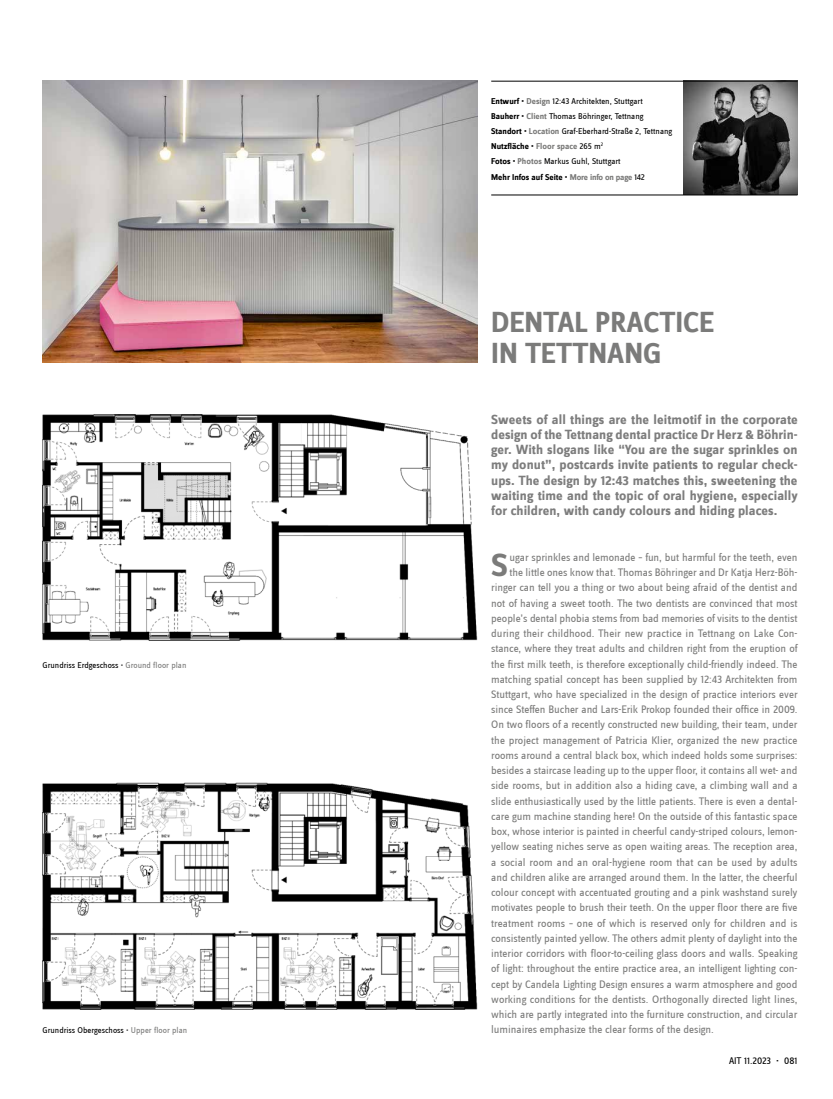
<style>
.page{position:relative;width:833px;height:1099px;background:#fff}
.page>*{position:absolute;margin:0;border:0;box-sizing:border-box;transform-origin:0 0}
.t1{font:700 33.25px "Zine Sans Dis";color:#7b7b7a}
.t2{font:700 30px/30.5px "Zine Sans Dis";color:#7b7b7a}
.t3{font:700 13.75px/15.2px "Zine Sans Dis";letter-spacing:.005em;color:#7d7d7d;text-align:justify}
.t4{font:11.25px "Zine Sans Dis";letter-spacing:-.005em;color:#7b7b7a}
.t5{font:10px "Zine Sans Dis";color:#000}
.t6{font:8.75px/15.2px "Zine Sans Dis";color:#000}
.s1{color:#7b7b7a}
.s2{font-weight:700}
.s3{font-weight:700;color:#7b7b7a}
</style>
<div class="page">
<img style="left:43px;top:81px;width:434px;height:281px">
<img style="left:683px;top:82px;width:114px;height:112px">
<hr style="left:491px;top:194px;width:306px;height:1px;background:#000">
<hr style="left:491px;top:81px;width:306px;height:1px;background:#000">
<img style="left:43px;top:414px;width:434px;height:227px">
<img style="left:43px;top:782px;width:434px;height:227px">
<p class="t6" style="left:43px;top:657px;width:145px">Grundriss Erdgeschoss • <span class="s1">Ground floor plan</span></p>
<p class="t6" style="left:43px;top:1023px;width:146px">Grundriss Obergeschoss • <span class="s1">Upper floor plan</span></p>
<p class="t6" style="left:491px;top:93px;width:182px"><span class="s2">Entwurf •</span> <span class="s3">Design</span> 12:43 Architekten, Stuttgart <span class="s2">Bauherr •</span> <span class="s3">Client</span> Thomas Böhringer, Tettnang <span class="s2">Standort •</span> <span class="s3">Location</span> Graf-Eberhard-Straße 2, Tettnang <span class="s2">Nutzfläche •</span> <span class="s3">Floor space</span> 265 m<sup>2<br></sup><span class="s2">Fotos •</span> <span class="s3">Photos</span> Markus Guhl, Stuttgart<br><span class="s2">Mehr Infos auf Seite •</span> <span class="s3">More info on page</span> 142</p>
<h2 class="t2" style="left:491px;top:308px;width:224px">DENTAL PRACTICE<br>IN TETTNANG</h2>
<p class="t3" style="left:491px;top:412px;width:308px">Sweets of all things are the leitmotif in the corporate design of the Tettnang dental practice Dr Herz &amp; Böhrin&shy;ger. With slogans like “You are the sugar sprinkles on my donut”, postcards invite patients to regular check&shy;ups. The design by 12:43 matches this, sweetening the waiting time and the topic of oral hygiene, especially for children, with candy colours and hiding places.</p>
<p class="t4" style="left:509px;top:552px;width:289px">ugar sprinkles and lemonade – fun, but harmful for the teeth, even</p>
<p class="t4" style="left:509px;top:567px;width:289px">the little ones know that. Thomas Böhringer and Dr Katja Herz-Böh-</p>
<p class="t4" style="left:491px;top:582px;width:308px">ringer can tell you a thing or two about being afraid of the dentist and</p>
<p class="t4" style="left:491px;top:597px;width:308px">not of having a sweet tooth. The two dentists are convinced that most</p>
<p class="t4" style="left:491px;top:612px;width:308px">people’s dental phobia stems from bad memories of visits to the dentist</p>
<p class="t4" style="left:491px;top:628px;width:308px">during their childhood. Their new practice in Tettnang on Lake Con-</p>
<p class="t4" style="left:491px;top:643px;width:308px">stance, where they treat adults and children right from the eruption of</p>
<p class="t4" style="left:491px;top:658px;width:308px">the first milk teeth, is therefore exceptionally child-friendly indeed. The</p>
<p class="t4" style="left:491px;top:673px;width:308px">matching spatial concept has been supplied by 12:43 Architekten from</p>
<p class="t4" style="left:491px;top:689px;width:308px">Stuttgart, who have specialized in the design of practice interiors ever</p>
<p class="t4" style="left:491px;top:704px;width:308px">since Steffen Bucher and Lars-Erik Prokop founded their office in 2009.</p>
<p class="t4" style="left:491px;top:719px;width:308px">On two floors of a recently constructed new building, their team, under</p>
<p class="t4" style="left:491px;top:734px;width:308px">the project management of Patricia Klier, organized the new practice</p>
<p class="t4" style="left:491px;top:750px;width:308px">rooms around a central black box, which indeed holds some surprises:</p>
<p class="t4" style="left:491px;top:765px;width:308px">besides a staircase leading up to the upper floor, it contains all wet- and</p>
<p class="t4" style="left:491px;top:780px;width:308px">side rooms, but in addition also a hiding cave, a climbing wall and a</p>
<p class="t4" style="left:491px;top:795px;width:308px">slide enthusiastically used by the little patients. There is even a dental-</p>
<p class="t4" style="left:491px;top:810px;width:308px">care gum machine standing here! On the outside of this fantastic space</p>
<p class="t4" style="left:491px;top:826px;width:308px">box, whose interior is painted in cheerful candy-striped colours, lemon-</p>
<p class="t4" style="left:491px;top:841px;width:308px">yellow seating niches serve as open waiting areas. The reception area,</p>
<p class="t4" style="left:491px;top:856px;width:308px">a social room and an oral-hygiene room that can be used by adults</p>
<p class="t4" style="left:491px;top:871px;width:308px">and children alike are arranged around them. In the latter, the cheerful</p>
<p class="t4" style="left:491px;top:887px;width:308px">colour concept with accentuated grouting and a pink washstand surely</p>
<p class="t4" style="left:491px;top:902px;width:308px">motivates people to brush their teeth. On the upper floor there are five</p>
<p class="t4" style="left:491px;top:917px;width:308px">treatment rooms – one of which is reserved only for children and is</p>
<p class="t4" style="left:491px;top:932px;width:308px">consistently painted yellow. The others admit plenty of daylight into the</p>
<p class="t4" style="left:491px;top:948px;width:308px">interior corridors with floor-to-ceiling glass doors and walls. Speaking</p>
<p class="t4" style="left:491px;top:963px;width:308px">of light: throughout the entire practice area, an intelligent lighting con-</p>
<p class="t4" style="left:491px;top:978px;width:308px">cept by Candela Lighting Design ensures a warm atmosphere and good</p>
<p class="t4" style="left:491px;top:993px;width:308px">working conditions for the dentists. Orthogonally directed light lines,</p>
<p class="t4" style="left:491px;top:1009px;width:308px">which are partly integrated into the furniture construction, and circular</p>
<p class="t4" style="left:491px;top:1024px;width:224px">luminaires emphasize the clear forms of the design.</p>
<h1 class="t1" style="left:491px;top:548px;width:18px">S</h1>
<p class="t5" style="left:729px;top:1055px;width:70px">AIT 11.2023 • 081</p>
</div>
